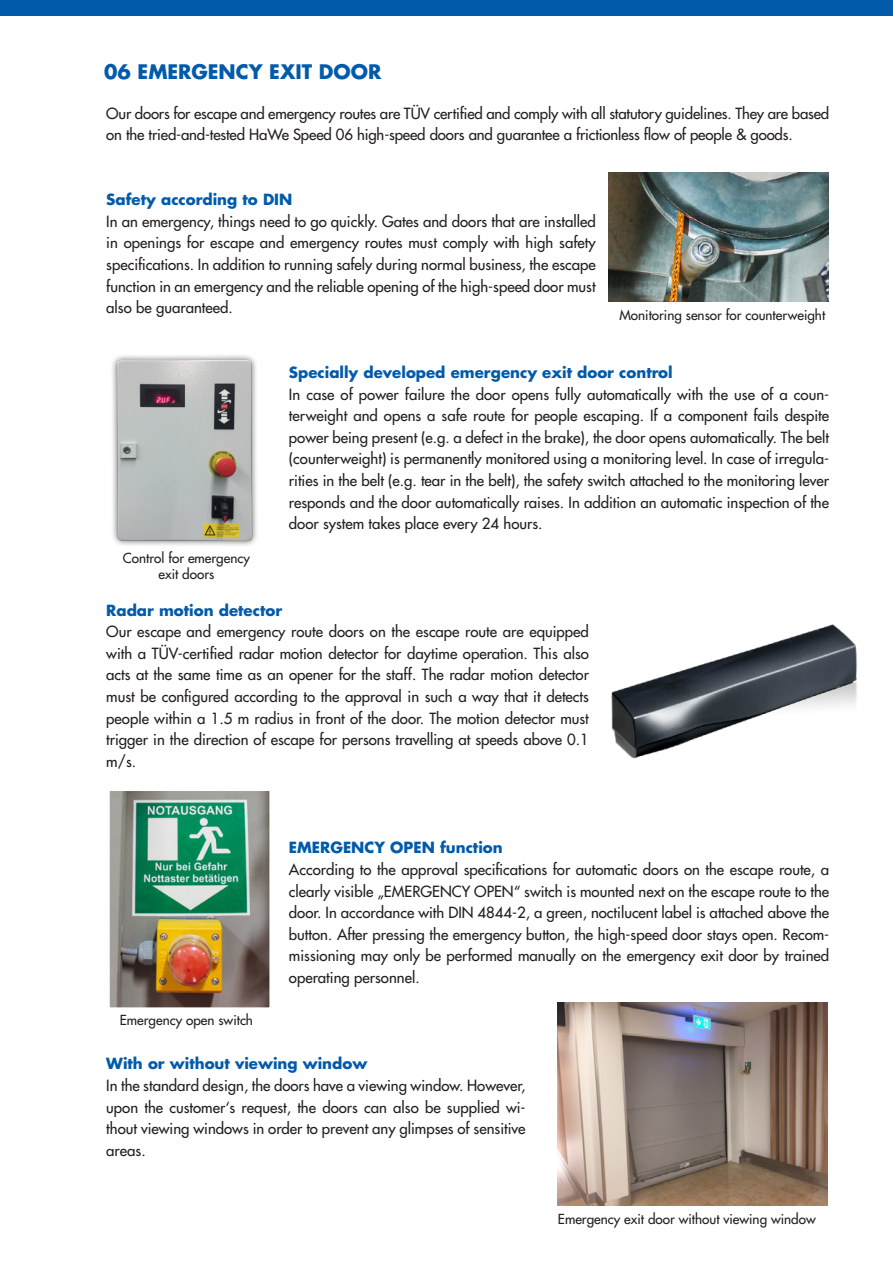
<style>
.page{position:relative;width:893px;height:1263px;background:#fff}
.page>*{position:absolute;margin:0;border:0;box-sizing:border-box;transform-origin:0 0}
.t1{font:700 19.5px "Futura";color:#015aaa}
.Fliesstext{font:15px/21.6px "Futura";color:#231f20;text-align:justify}
.Punkt_Bild{font:15px/21.6px "Futura";color:#231f20;text-align:justify}
.Punkt_Bild-2{font:700 15px "Futura";color:#015aaa}
.Bildunterschrift{font:13.5px/16.2px "Futura";color:#231f20;text-align:center}
</style>
<div class="page">
<img style="left:611px;top:624px;width:246px;height:135px">
<img style="left:111px;top:792px;width:158px;height:214px">
<div style="left:108px;top:789px;width:164px;height:220px;border:2px solid #fff"></div>
<div style="left:0;top:0;width:893px;height:16px;background:#015aaa"></div>
<img style="left:609px;top:172px;width:219px;height:130px">
<img style="left:112px;top:355px;width:145px;height:191px">
<img style="left:558px;top:1003px;width:270px;height:202px">
<p class="t1" style="left:104px;top:58px;width:279px">06 EMERGENCY EXIT DOOR</p>
<p class="Fliesstext" style="left:106px;top:103px;width:724px">Our doors for escape and emergency routes are TÜV certified and comply with all statutory guidelines. They are based on the tried-and-tested HaWe Speed 06 high-speed doors and guarantee a frictionless flow of people &amp; goods.</p>
<p class="Punkt_Bild-2" style="left:106px;top:190px;width:188px">Safety according to DIN</p>
<p class="Fliesstext" style="left:106px;top:211px;width:491px">In an emergency, things need to go quickly. Gates and doors that are installed in openings for escape and emergency routes must comply with high safety specifications. In addition to running safely during normal business, the escape function in an emergency and the reliable opening of the high-speed door must also be guaranteed.</p>
<p class="Bildunterschrift" style="left:619px;top:307px;width:207px">Monitoring sensor for counterweight</p>
<p class="Bildunterschrift" style="left:123px;top:550px;width:128px">Control for emergency exit doors</p>
<p class="Punkt_Bild-2" style="left:289px;top:362px;width:385px">Specially developed emergency exit door control</p>
<p class="Fliesstext" style="left:289px;top:383px;width:542px">In case of power failure the door opens fully automatically with the use of a coun&shy;terweight and opens a safe route for people escaping. If a component fails despite power being present (e.g. a defect in the brake), the door opens automatically. The belt (counterweight) is permanently monitored using a monitoring level. In case of irregula&shy;rities in the belt (e.g. tear in the belt), the safety switch attached to the monitoring lever responds and the door automatically raises. In addition an automatic inspection of the door system takes place every 24 hours.</p>
<p class="Punkt_Bild-2" style="left:106px;top:600px;width:177px">Radar motion detector</p>
<p class="Fliesstext" style="left:106px;top:621px;width:484px">Our escape and emergency route doors on the escape route are equipped with a TÜV-certified radar motion detector for daytime operation. This also acts at the same time as an opener for the staff. The radar motion detector must be configured according to the approval in such a way that it detects people within a 1.5 m radius in front of the door. The motion detector must trigger in the direction of escape for persons travelling at speeds above 0.1 m/s.</p>
<p class="Bildunterschrift" style="left:120px;top:1012px;width:135px">Emergency open switch</p>
<p class="Punkt_Bild-2" style="left:289px;top:838px;width:215px">EMERGENCY OPEN function</p>
<p class="Fliesstext" style="left:289px;top:859px;width:542px">According to the approval specifications for automatic doors on the escape route, a clearly visible „EMERGENCY OPEN“ switch is mounted next on the escape route to the door. In accordance with DIN 4844-2, a green, noctilucent label is attached above the button. After pressing the emergency button, the high-speed door stays open. Recom&shy;missioning may only be performed manually on the emergency exit door by trained operating personnel.</p>
<p class="Punkt_Bild-2" style="left:106px;top:1054px;width:262px">With or without viewing window</p>
<p class="Punkt_Bild" style="left:106px;top:1075px;width:421px">In the standard design, the doors have a viewing window. However, upon the customer‘s request, the doors can also be supplied wi&shy;thout viewing windows in order to prevent any glimpses of sensitive areas.</p>
<p class="Bildunterschrift" style="left:558px;top:1211px;width:259px">Emergency exit door without viewing window</p>
</div>
